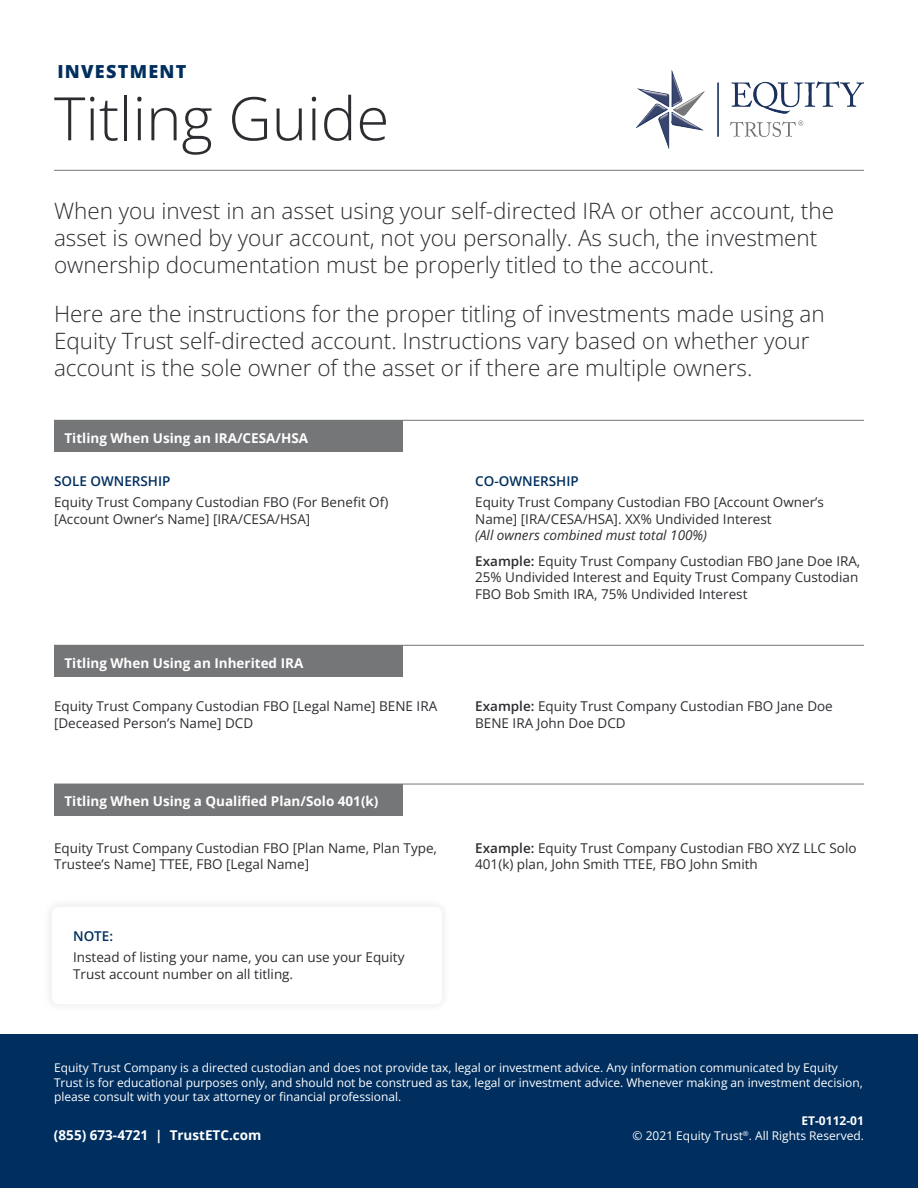
<style>
.page{position:relative;width:918px;height:1188px;background:#fff}
.page>*{position:absolute;margin:0;border:0;box-sizing:border-box;transform-origin:0 0}
.t1{font:300 60px "Open Sans";color:#2c2d31}
.t2{font:300 22.5px/27px "Open Sans";color:#2c2d31}
.t3{font:800 18px "Open Sans";letter-spacing:.07em;color:#002f5f}
.t4{font:13.5px/16.5px "Open Sans";color:#2c2d31}
.t5{font:700 13.5px "Open Sans";color:#fff}
.t6{font:600 13.5px "Open Sans";color:#002f5f}
.t7{font:12px/14.4px "Open Sans";color:#fff;text-align:right}
.s1{font-style:italic}
.s2{font-weight:600}
.s3{font-weight:700}
</style>
<div class="page">
<div style="left:42px;top:897px;width:410px;height:117px;background:#fafafa"></div>
<div style="left:52px;top:907px;width:390px;height:97px;background:#fff;border-radius:7px"></div>
<div style="left:0;top:1035px;width:918px;height:153px;background:#002f5f"></div>
<hr style="left:54px;top:170px;width:810px;height:1px;background:#757678">
<hr style="left:54px;top:420px;width:810px;height:1px;background:#757678">
<hr style="left:54px;top:645px;width:810px;height:1px;background:#757678">
<hr style="left:54px;top:784px;width:810px;height:1px;background:#757678">
<img style="left:637px;top:70px;width:227px;height:78px">
<div style="left:54px;top:420px;width:349px;height:32px;background:#757678"></div>
<div style="left:54px;top:645px;width:349px;height:32px;background:#757678"></div>
<div style="left:54px;top:784px;width:349px;height:32px;background:#757678"></div>
<h3 class="t3" style="left:57px;top:60px;width:130px">INVESTMENT</h3>
<h1 class="t1" style="left:54px;top:77px;width:337px">Titling Guide</h1>
<h2 class="t2" style="left:54px;top:197px;width:782px">When you invest in an asset using your self-directed IRA or other account, the asset is owned by your account, not you personally. As such, the investment ownership documentation must be properly titled to the account.</h2>
<h2 class="t2" style="left:54px;top:300px;width:772px">Here are the instructions for the proper titling of investments made using an<br>Equity Trust self-directed account. Instructions vary based on whether your account is the sole owner of the asset or if there are multiple owners.</h2>
<p class="t5" style="left:64px;top:429px;width:245px">Titling When Using an IRA/CESA/HSA</p>
<p class="t6" style="left:54px;top:472px;width:118px">SOLE OWNERSHIP</p>
<p class="t4" style="left:54px;top:494px;width:336px">Equity Trust Company Custodian FBO (For Benefit Of) [Account Owner’s Name] [IRA/CESA/HSA]</p>
<p class="t5" style="left:64px;top:654px;width:240px">Titling When Using an Inherited IRA</p>
<p class="t4" style="left:54px;top:698px;width:385px">Equity Trust Company Custodian FBO [Legal Name] BENE IRA [Deceased Person’s Name] DCD</p>
<p class="t5" style="left:64px;top:792px;width:316px">Titling When Using a Qualified Plan/Solo 401(k)</p>
<p class="t4" style="left:54px;top:839px;width:385px">Equity Trust Company Custodian FBO [Plan Name, Plan Type,<br>Trustee’s Name] TTEE, FBO [Legal Name]</p>
<p class="t6" style="left:73px;top:927px;width:42px">NOTE:</p>
<p class="t4" style="left:73px;top:949px;width:333px">Instead of listing your name, you can use your Equity<br>Trust account number on all titling.</p>
<p class="t6" style="left:475px;top:472px;width:105px">CO-OWNERSHIP</p>
<p class="t4" style="left:475px;top:494px;width:350px">Equity Trust Company Custodian FBO [Account Owner’s<br>Name] [IRA/CESA/HSA]. XX% Undivided Interest</p>
<p class="t4" style="left:475px;top:522px;width:387px;line-height:25.5px"><span class="s1">(All owners combined must total 100%)<br></span><span class="s2">Example:</span> Equity Trust Company Custodian FBO Jane Doe IRA,</p>
<p class="t4" style="left:475px;top:569px;width:385px">25% Undivided Interest and Equity Trust Company Custodian<br>FBO Bob Smith IRA, 75% Undivided Interest</p>
<p class="t4" style="left:475px;top:698px;width:359px"><span class="s2">Example:</span> Equity Trust Company Custodian FBO Jane Doe<br>BENE IRA John Doe DCD</p>
<p class="t4" style="left:475px;top:839px;width:383px"><span class="s2">Example:</span> Equity Trust Company Custodian FBO XYZ LLC Solo<br>401(k) plan, John Smith TTEE, FBO John Smith</p>
<p class="t7" style="left:54px;top:1060px;width:810px;text-align:left">Equity Trust Company is a directed custodian and does not provide tax, legal or investment advice. Any information communicated by Equity<br>Trust is for educational purposes only, and should not be construed as tax, legal or investment advice. Whenever making an investment decision, please consult with your tax attorney or financial professional.</p>
<p class="t5" style="left:54px;top:1126px;width:209px">(855) 673-4721 | TrustETC.com</p>
<p class="t7" style="left:633px;top:1113px;width:233px;line-height:15px"><span class="s3">ET-0112-01<br></span>© 2021 Equity Trust<sup>®</sup>. All Rights Reserved.</p>
</div>
